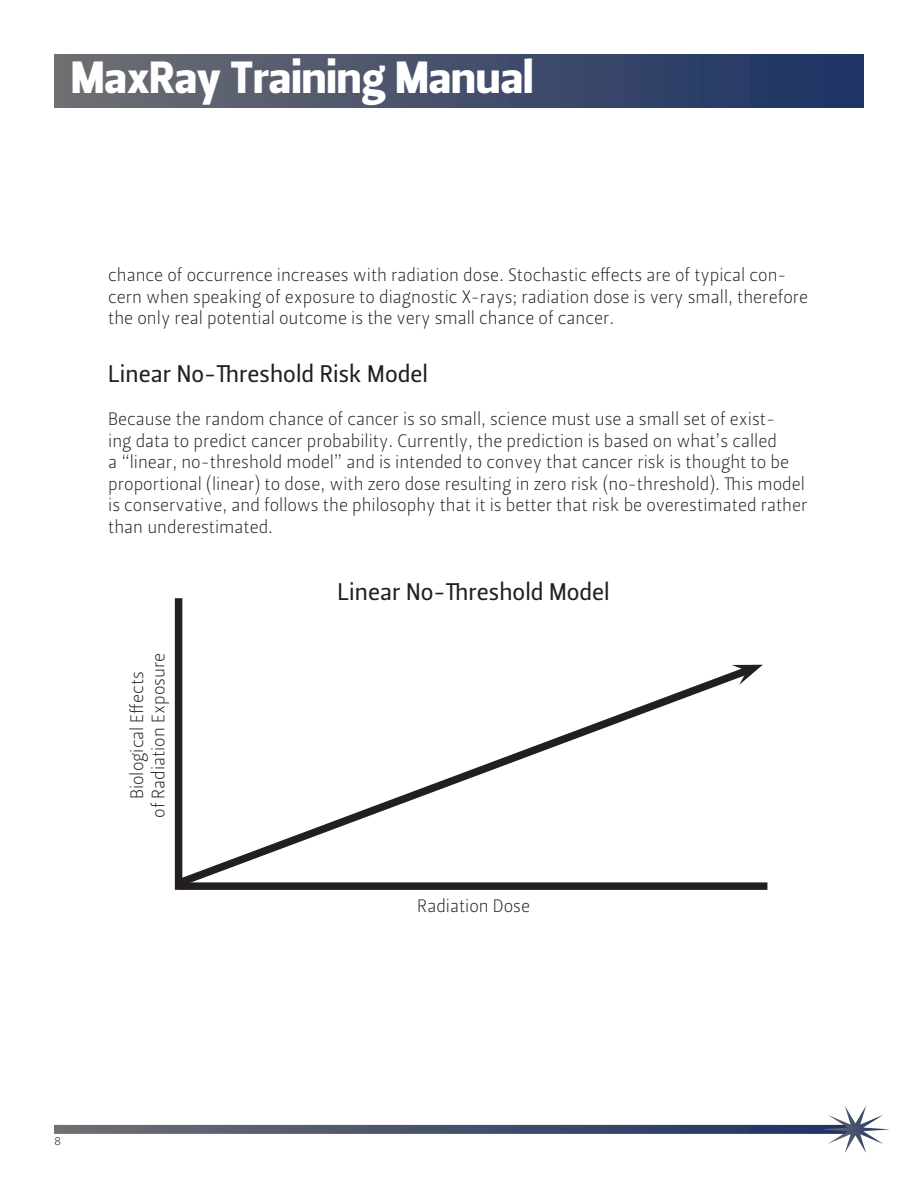
<style>
.page{position:relative;width:918px;height:1188px;background:#fff}
.page>*{position:absolute;margin:0;border:0;box-sizing:border-box;transform-origin:0 0}
.t1{font:45px "Leitura Sans Grot 4";color:#fff}
.t2{font:24px "Leitura Sans Grot 2";color:#231f20}
.t3{font:18px/21.6px "Leitura Sans Grot 1";color:#231f20}
.t4{font:12px "Leitura Sans Grot 1";color:#231f20}
</style>
<div class="page">
<svg style="left:54px;top:1125px;width:767px;height:9px;background:#49546d"></svg>
<svg style="left:821px;top:1106px;width:69px;height:47px"></svg>
<div style="left:54px;top:55px;width:810px;height:53px;background:linear-gradient(to right,#6f6f72,#1b3264)"></div>
<div style="left:175px;top:598px;width:7px;height:292px;background:#231f20"></div>
<svg style="left:174px;top:661px;width:583px;height:229px"></svg>
<svg style="left:732px;top:665px;width:31px;height:20px"></svg>
<h1 class="t1" style="left:71px;top:47px;width:464px">MaxRay Training Manual</h1>
<p class="t3" style="left:108px;top:264px;width:702px">chance of occurrence increases with radiation dose. Stochastic effects are of typical con&shy;cern when speaking of exposure to diagnostic X-rays; radiation dose is very small, therefore the only real potential outcome is the very small chance of cancer.</p>
<p class="t2" style="left:108px;top:357px;width:321px">Linear No-Threshold Risk Model</p>
<p class="t3" style="left:108px;top:408px;width:701px">Because the random chance of cancer is so small, science must use a small set of exist-<br>ing data to predict cancer probability. Currently, the prediction is based on what’s called<br>a “linear, no-threshold model” and is intended to convey that cancer risk is thought to be proportional (linear) to dose, with zero dose resulting in zero risk (no-threshold). This model is conservative, and follows the philosophy that it is better that risk be overestimated rather than underestimated.</p>
<p class="t3" style="left:148px;top:818px;width:167px;rotate:-90deg">of Radiation Exposure</p>
<p class="t3" style="left:126px;top:799px;width:129px;rotate:-90deg">Biological Effects</p>
<p class="t2" style="left:338px;top:576px;width:274px">Linear No-Threshold Model</p>
<p class="t3" style="left:417px;top:895px;width:114px">Radiation Dose</p>
<p class="t4" style="left:54px;top:1132px;width:9px">8</p>
</div>
